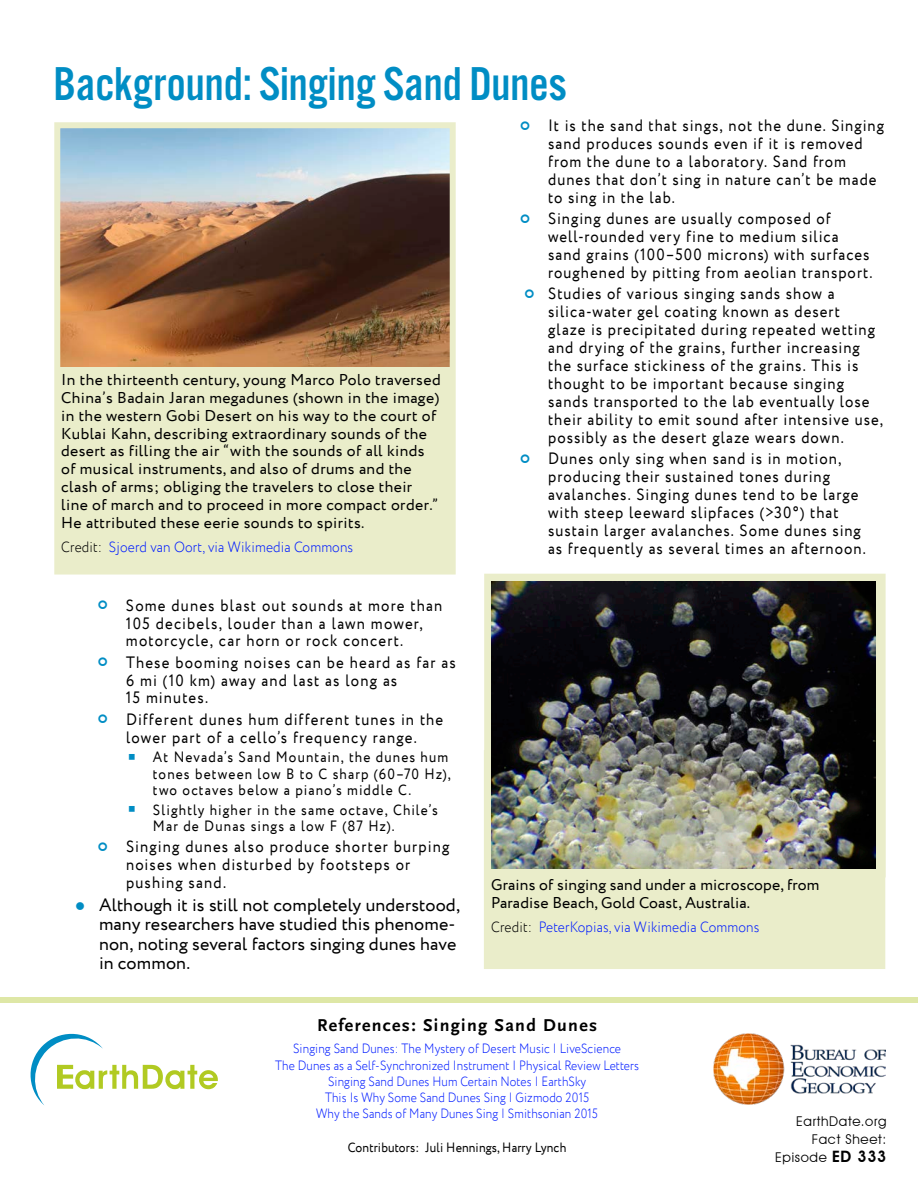
<style>
.page{position:relative;width:918px;height:1188px;background:#fff}
.page>*{position:absolute;margin:0;border:0;box-sizing:border-box;transform-origin:0 0}
.t1{font:49.35px "Alternate Got No 3 D";color:#008dc4}
.t2{font:18px/19.5px "Circe";letter-spacing:.005em;color:#000}
.t3{font:700 18px "Scala Sans Pro";letter-spacing:.075em;color:#000}
.t4{font:16.5px/18px "Circe";letter-spacing:.07em;color:#000;scale:.9 1}
.t5{font:15.75px/18px "Circe";letter-spacing:.025em;color:#000}
.t6{font:15px/16.5px "Circe";letter-spacing:.08em;color:#000;scale:.9 1}
.t7{font:300 15px "Circe";letter-spacing:.01em;color:#001bff;scale:.9 1}
.t8{font:300 13.5px/16.2px "Circe";letter-spacing:.01em;color:#001bff;text-align:center;scale:.87 1}
.t9{font:13.5px "Circe";letter-spacing:.01em;color:#000;scale:.9 1}
.t10{font:13.5px/18px "Avant Garde IT Cby BT";letter-spacing:.05em;color:#000;text-align:right}
.s1{color:#000}
.s2{color:#008dc4}
.s3{font-weight:600;font-size:15.75px}
</style>
<div class="page">
<img style="left:713px;top:1034px;width:173px;height:71px">
<svg style="left:30px;top:1033px;width:188px;height:72px"></svg>
<div style="left:0;top:998px;width:918px;height:5px;background:#dee7a6"></div>
<svg style="left:54px;top:122px;width:402px;height:453px;background:#bbb097"></svg>
<div style="left:484px;top:880px;width:402px;height:89px;background:#eaedca"></div>
<img style="left:484px;top:573px;width:402px;height:307px">
<h1 class="t1" style="left:53px;top:58px;width:515px">Background: Singing Sand Dunes</h1>
<p class="t5" style="left:61px;top:371px;width:381px">In the thirteenth century, young Marco Polo traversed China’s Badain Jaran megadunes (shown in the image) in the western Gobi Desert on his way to the court of Kublai Kahn, describing extraordinary sounds of the desert as filling the air “with the sounds of all kinds of musical instruments, and also of drums and the clash of arms; obliging the travelers to close their line of march and to proceed in more compact order.” He attributed these eerie sounds to spirits.</p>
<p class="t7" style="left:61px;top:537px;width:326px"><span class="s1">Credit:</span> Sjoerd van Oort, via Wikimedia Commons</p>
<p class="t4" style="left:126px;top:597px;width:353px">Some dunes blast out sounds at more than<br>105 decibels, louder than a lawn mower, motorcycle, car horn or rock concert.</p>
<p class="t4" style="left:126px;top:654px;width:368px">These booming noises can be heard as far as<br>6 mi (10 km) away and last as long as<br>15 minutes.</p>
<p class="t4" style="left:126px;top:711px;width:354px">Different dunes hum different tunes in the lower part of a cello’s frequency range.</p>
<p class="t6" style="left:153px;top:749px;width:333px;text-indent:-25px"><span class="s2">▪</span> At Nevada’s Sand Mountain, the dunes hum tones between low B to C sharp (60–70 Hz), two octaves below a piano’s middle C.</p>
<p class="t6" style="left:153px;top:802px;width:318px;text-indent:-25px"><span class="s2">▪</span> Slightly higher in the same octave, Chile’s<br>Mar de Dunas sings a low F (87 Hz).</p>
<p class="t4" style="left:126px;top:838px;width:361px">Singing dunes also produce shorter burping noises when disturbed by footsteps or pushing sand.</p>
<p class="t2" style="left:99px;top:896px;width:363px;text-indent:-24px"><span class="s2">●</span> Although it is still not completely understood, many researchers have studied this phenome&shy;non, noting several factors singing dunes have in common.</p>
<p class="t4" style="left:548px;top:117px;width:375px">It is the sand that sings, not the dune. Singing sand produces sounds even if it is removed from the dune to a laboratory. Sand from dunes that don’t sing in nature can’t be made to sing in the lab.</p>
<p class="t4" style="left:548px;top:210px;width:362px">Singing dunes are usually composed of well-rounded very fine to medium silica sand grains (100–500 microns) with surfaces roughened by pitting from aeolian transport.</p>
<p class="t4" style="left:548px;top:285px;width:374px">Studies of various singing sands show a silica-water gel coating known as desert<br>glaze is precipitated during repeated wetting and drying of the grains, further increasing the surface stickiness of the grains. This is thought to be important because singing sands transported to the lab eventually lose their ability to emit sound after intensive use, possibly as the desert glaze wears down.</p>
<p class="t4" style="left:548px;top:450px;width:355px">Dunes only sing when sand is in motion, producing their sustained tones during avalanches. Singing dunes tend to be large with steep leeward slipfaces (&gt;30°) that sustain larger avalanches. Some dunes sing as frequently as several times an afternoon.</p>
<p class="t5" style="left:491px;top:877px;width:330px">Grains of singing sand under a microscope, from<br>Paradise Beach, Gold Coast, Australia.</p>
<p class="t7" style="left:491px;top:917px;width:300px"><span class="s1">Credit:</span> PeterKopias, via Wikimedia Commons</p>
<p class="t3" style="left:317px;top:1014px;width:282px">References: Singing Sand Dunes</p>
<p class="t8" style="left:275px;top:1041px;width:420px">Singing Sand Dunes: The Mystery of Desert Music | LiveScience<br>The Dunes as a Self-Synchronized Instrument | Physical Review Letters Singing Sand Dunes Hum Certain Notes | EarthSky<br>This Is Why Some Sand Dunes Sing | Gizmodo 2015<br>Why the Sands of Many Dunes Sing | Smithsonian 2015</p>
<p class="t9" style="left:348px;top:1139px;width:244px">Contributors: Juli Hennings, Harry Lynch</p>
<p class="t10" style="left:775px;top:1113px;width:113px">EarthDate.org<br>Fact Sheet:<br>Episode <span class="s3">ED 333</span></p>
</div>
